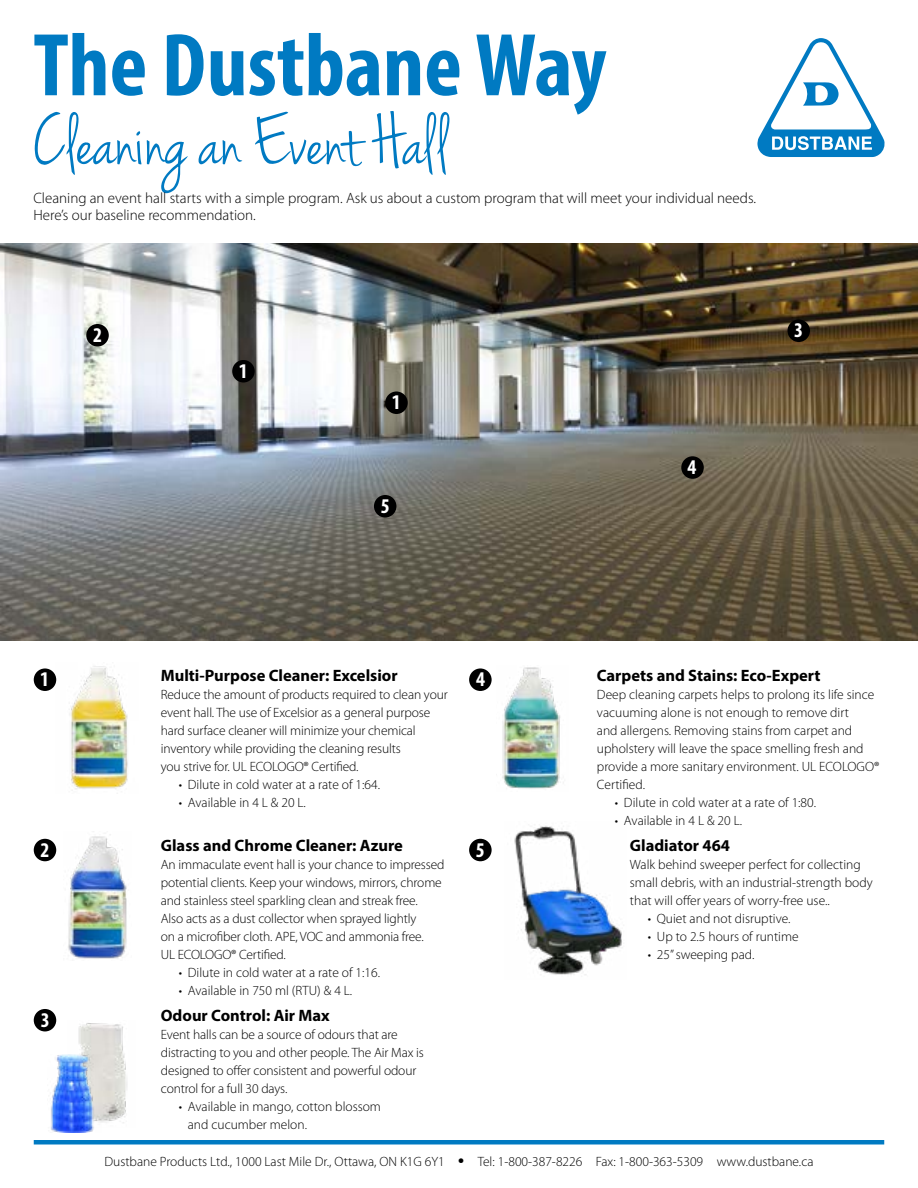
<style>
.page{position:relative;width:918px;height:1188px;background:#fff}
.page>*{position:absolute;margin:0;border:0;box-sizing:border-box;transform-origin:0 0}
.t1{font:700 condensed 90px "Myriad Pro";color:#007ac2}
.t2{font:75px "Jenna Sue";color:#007ac2}
.t3{font:700 condensed 21px "Myriad Pro";color:#fff}
.t4{font:700 16.5px "Myriad Pro";color:#000}
.t5{font:300 15px/16.5px "Myriad Pro";color:#000}
.t6{font:300 13.5px/18px "Myriad Pro";letter-spacing:-.005em;color:#000}
.s1{font-weight:900;font-size:16.5px}
</style>
<div class="page">
<hr style="left:34px;top:1140px;width:850px;height:4px;background:#007ac2">
<svg style="left:757px;top:38px;width:128px;height:119px"></svg>
<img style="left:0;top:244px;width:918px;height:396px">
<div style="left:86px;top:324px;width:23px;height:22px;background:#000;border-radius:50%"></div>
<div style="left:385px;top:392px;width:23px;height:22px;background:#000;border-radius:50%"></div>
<div style="left:232px;top:360px;width:23px;height:22px;background:#000;border-radius:50%"></div>
<div style="left:788px;top:320px;width:22px;height:22px;background:#000;border-radius:50%"></div>
<div style="left:681px;top:456px;width:23px;height:23px;background:#000;border-radius:50%"></div>
<div style="left:374px;top:495px;width:22px;height:23px;background:#000;border-radius:50%"></div>
<div style="left:34px;top:668px;width:22px;height:23px;background:#000;border-radius:50%"></div>
<img style="left:55px;top:666px;width:73px;height:125px">
<div style="left:469px;top:668px;width:23px;height:23px;background:#000;border-radius:50%"></div>
<img style="left:502px;top:667px;width:62px;height:122px">
<div style="left:34px;top:1009px;width:22px;height:22px;background:#000;border-radius:50%"></div>
<img style="left:68px;top:1023px;width:60px;height:100px">
<img style="left:50px;top:1055px;width:51px;height:77px">
<div style="left:469px;top:839px;width:23px;height:22px;background:#000;border-radius:50%"></div>
<img style="left:514px;top:826px;width:108px;height:149px">
<div style="left:34px;top:839px;width:22px;height:22px;background:#000;border-radius:50%"></div>
<img style="left:68px;top:834px;width:59px;height:125px">
<h1 class="t1" style="left:33px;top:9px;width:575px">The Dustbane Way</h1>
<h2 class="t2" style="left:33px;top:99px;width:416px">Cleaning an Event Hall</h2>
<p class="t5" style="left:33px;top:190px;width:724px">Cleaning an event hall starts with a simple program. Ask us about a custom program that will meet your individual needs.<br>Here’s our baseline recommendation.</p>
<h3 class="t3" style="left:93px;top:322px;width:10px">2</h3>
<h3 class="t3" style="left:239px;top:358px;width:10px">1</h3>
<h3 class="t3" style="left:392px;top:389px;width:10px">1</h3>
<h3 class="t3" style="left:381px;top:493px;width:10px">5</h3>
<h3 class="t3" style="left:688px;top:454px;width:10px">4</h3>
<h3 class="t3" style="left:794px;top:317px;width:10px">3</h3>
<p class="t4" style="left:161px;top:665px;width:238px">Multi-Purpose Cleaner: Excelsior</p>
<p class="t6" style="left:161px;top:685px;width:288px">Reduce the amount of products required to clean your event hall. The use of Excelsior as a general purpose hard surface cleaner will minimize your chemical inventory while providing the cleaning results<br>you strive for. UL ECOLOGO® Certified.</p>
<p class="t6" style="left:179px;top:775px;width:203px">• Dilute in cold water at a rate of 1:64.</p>
<p class="t6" style="left:179px;top:793px;width:129px">• Available in 4 L &amp; 20 L.</p>
<h3 class="t3" style="left:40px;top:666px;width:10px">1</h3>
<h3 class="t3" style="left:476px;top:666px;width:10px">4</h3>
<p class="t4" style="left:161px;top:835px;width:244px">Glass and Chrome Cleaner: Azure</p>
<p class="t6" style="left:161px;top:856px;width:285px">An immaculate event hall is your chance to impressed potential clients. Keep your windows, mirrors, chrome and stainless steel sparkling clean and streak free.<br>Also acts as a dust collector when sprayed lightly<br>on a microfiber cloth. APE, VOC and ammonia free.<br>UL ECOLOGO® Certified.</p>
<p class="t6" style="left:179px;top:964px;width:203px">• Dilute in cold water at a rate of 1:16.</p>
<p class="t6" style="left:179px;top:982px;width:175px">• Available in 750 ml (RTU) &amp; 4 L.</p>
<h3 class="t3" style="left:41px;top:836px;width:10px">2</h3>
<h3 class="t3" style="left:476px;top:836px;width:10px">5</h3>
<h3 class="t3" style="left:41px;top:1007px;width:10px">3</h3>
<p class="t4" style="left:161px;top:1005px;width:171px">Odour Control: Air Max</p>
<p class="t6" style="left:161px;top:1026px;width:265px">Event halls can be a source of odours that are distracting to you and other people. The Air Max is designed to offer consistent and powerful odour control for a full 30 days.</p>
<p class="t6" style="left:188px;top:1098px;width:195px;text-indent:-9px">• Available in mango, cotton blossom and cucumber melon.</p>
<p class="t4" style="left:597px;top:665px;width:225px">Carpets and Stains: Eco-Expert</p>
<p class="t6" style="left:597px;top:685px;width:284px">Deep cleaning carpets helps to prolong its life since vacuuming alone is not enough to remove dirt<br>and allergens. Removing stains from carpet and upholstery will leave the space smelling fresh and provide a more sanitary environment. UL ECOLOGO® Certified.</p>
<p class="t6" style="left:615px;top:793px;width:203px">• Dilute in cold water at a rate of 1:80.</p>
<p class="t6" style="left:615px;top:811px;width:129px">• Available in 4 L &amp; 20 L.</p>
<p class="t4" style="left:630px;top:835px;width:102px">Gladiator 464</p>
<p class="t6" style="left:630px;top:856px;width:244px">Walk behind sweeper perfect for collecting small debris, with an industrial-strength body that will offer years of worry-free use..</p>
<p class="t6" style="left:648px;top:910px;width:144px">• Quiet and not disruptive.</p>
<p class="t6" style="left:648px;top:928px;width:152px">• Up to 2.5 hours of runtime</p>
<p class="t6" style="left:648px;top:946px;width:108px">• 25” sweeping pad.</p>
<p class="t6" style="left:105px;top:1153px;width:710px">Dustbane Products Ltd., 1000 Last Mile Dr., Ottawa, ON K1G 6Y1 <span class="s1">•</span> Tel: 1-800-387-8226 Fax: 1-800-363-5309 www.dustbane.ca</p>
</div>
